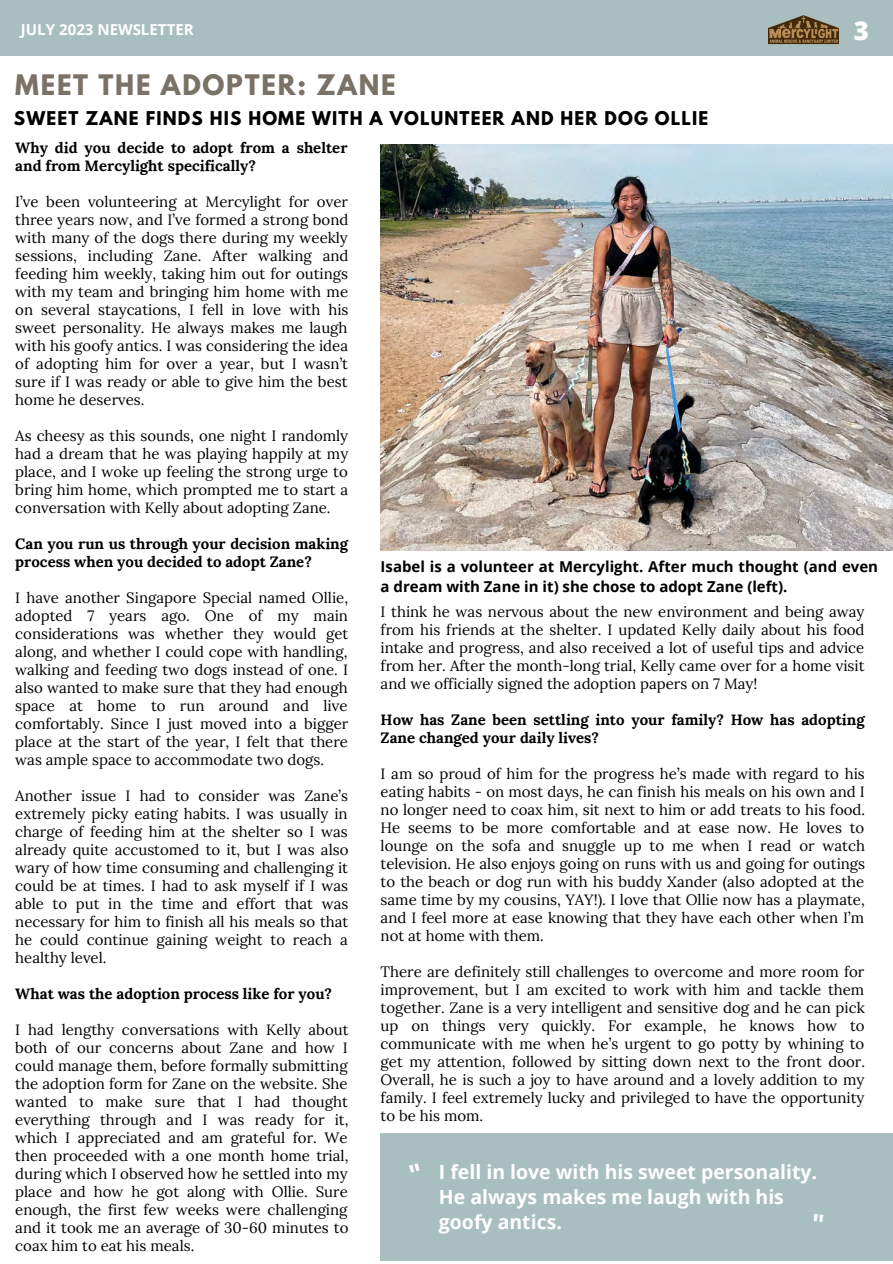
<style>
.page{position:relative;width:893px;height:1264px;background:#fff}
.page>*{position:absolute;margin:0;border:0;box-sizing:border-box;transform-origin:0 0}
.t1{font:800 25.8px "Open Sans";color:#fff}
.t2{font:700 25.05px "League Spartan";letter-spacing:.07em;color:#7a7167}
.t3{font:700 19.5px/24.8px "Open Sans";color:#fff}
.t4{font:700 16.8px "League Spartan";letter-spacing:.07em;color:#000}
.t5{font:15px/18px "Lora";color:#000;text-align:justify}
.t6{font:700 15px/18px "Lora";color:#000}
.t7{font:700 15px/20.2px "Open Sans";color:#000}
.t8{font:700 15px "Open Sans";color:#fff}
</style>
<div class="page">
<div style="left:0;top:0;width:892px;height:56px;background:#a9bebe"></div>
<img style="left:768px;top:15px;width:70px;height:30px">
<div style="left:380px;top:1133px;width:512px;height:127px;background:#a9bebe"></div>
<img style="left:380px;top:144px;width:512px;height:406px">
<p class="t8" style="left:21px;top:19px;width:174px">JULY 2023 NEWSLETTER</p>
<p class="t1" style="left:853px;top:12px;width:17px">3</p>
<p class="t2" style="left:15px;top:73px;width:382px">MEET THE ADOPTER: ZANE</p>
<p class="t4" style="left:14px;top:110px;width:696px">SWEET ZANE FINDS HIS HOME WITH A VOLUNTEER AND HER DOG OLLIE</p>
<p class="t6" style="left:15px;top:138px;width:334px">Why did you decide to adopt from a shelter and from Mercylight specifically?</p>
<p class="t5" style="left:15px;top:192px;width:335px">I’ve been volunteering at Mercylight for over three years now, and I’ve formed a strong bond with many of the dogs there during my weekly sessions, including Zane. After walking and feeding him weekly, taking him out for outings with my team and bringing him home with me on several staycations, I fell in love with his sweet personality. He always makes me laugh with his goofy antics. I was considering the idea of adopting him for over a year, but I wasn’t sure if I was ready or able to give him the best home he deserves.</p>
<p class="t5" style="left:15px;top:426px;width:334px">As cheesy as this sounds, one night I randomly had a dream that he was playing happily at my place, and I woke up feeling the strong urge to bring him home, which prompted me to start a conversation with Kelly about adopting Zane.</p>
<p class="t6" style="left:15px;top:534px;width:334px">Can you run us through your decision making process when you decided to adopt Zane?</p>
<p class="t5" style="left:15px;top:588px;width:334px">I have another Singapore Special named Ollie, adopted 7 years ago. One of my main considerations was whether they would get along, and whether I could cope with handling, walking and feeding two dogs instead of one. I also wanted to make sure that they had enough space at home to run around and live comfortably. Since I just moved into a bigger place at the start of the year, I felt that there was ample space to accommodate two dogs.</p>
<p class="t5" style="left:15px;top:786px;width:334px">Another issue I had to consider was Zane’s extremely picky eating habits. I was usually in charge of feeding him at the shelter so I was already quite accustomed to it, but I was also wary of how time consuming and challenging it could be at times. I had to ask myself if I was able to put in the time and effort that was necessary for him to finish all his meals so that he could continue gaining weight to reach a healthy level.</p>
<p class="t6" style="left:15px;top:984px;width:318px">What was the adoption process like for you?</p>
<p class="t5" style="left:15px;top:1020px;width:335px">I had lengthy conversations with Kelly about both of our concerns about Zane and how I could manage them, before formally submitting the adoption form for Zane on the website. She wanted to make sure that I had thought everything through and I was ready for it, which I appreciated and am grateful for. We then proceeded with a one month home trial, during which I observed how he settled into my place and how he got along with Ollie. Sure enough, the first few weeks were challenging and it took me an average of 30-60 minutes to coax him to eat his meals.</p>
<p class="t7" style="left:380px;top:555px;width:499px">Isabel is a volunteer at Mercylight. After much thought (and even a dream with Zane in it) she chose to adopt Zane (left).</p>
<p class="t5" style="left:380px;top:602px;width:485px">I think he was nervous about the new environment and being away from his friends at the shelter. I updated Kelly daily about his food intake and progress, and also received a lot of useful tips and advice from her. After the month-long trial, Kelly came over for a home visit and we officially signed the adoption papers on 7 May!</p>
<p class="t6" style="left:380px;top:710px;width:485px">How has Zane been settling into your family? How has adopting<br>Zane changed your daily lives?</p>
<p class="t5" style="left:380px;top:764px;width:486px">I am so proud of him for the progress he’s made with regard to his eating habits - on most days, he can finish his meals on his own and I no longer need to coax him, sit next to him or add treats to his food.<br>He seems to be more comfortable and at ease now. He loves to lounge on the sofa and snuggle up to me when I read or watch television. He also enjoys going on runs with us and going for outings to the beach or dog run with his buddy Xander (also adopted at the same time by my cousins, YAY!). I love that Ollie now has a playmate, and I feel more at ease knowing that they have each other when I’m not at home with them.</p>
<p class="t5" style="left:380px;top:962px;width:486px">There are definitely still challenges to overcome and more room for improvement, but I am excited to work with him and tackle them together. Zane is a very intelligent and sensitive dog and he can pick up on things very quickly. For example, he knows how to communicate with me when he’s urgent to go potty by whining to get my attention, followed by sitting down next to the front door.<br>Overall, he is such a joy to have around and a lovely addition to my family. I feel extremely lucky and privileged to have the opportunity to be his mom.</p>
<p class="t3" style="left:439px;top:1159px;width:379px">I fell in love with his sweet personality.<br>He always makes me laugh with his goofy antics.</p>
</div>
